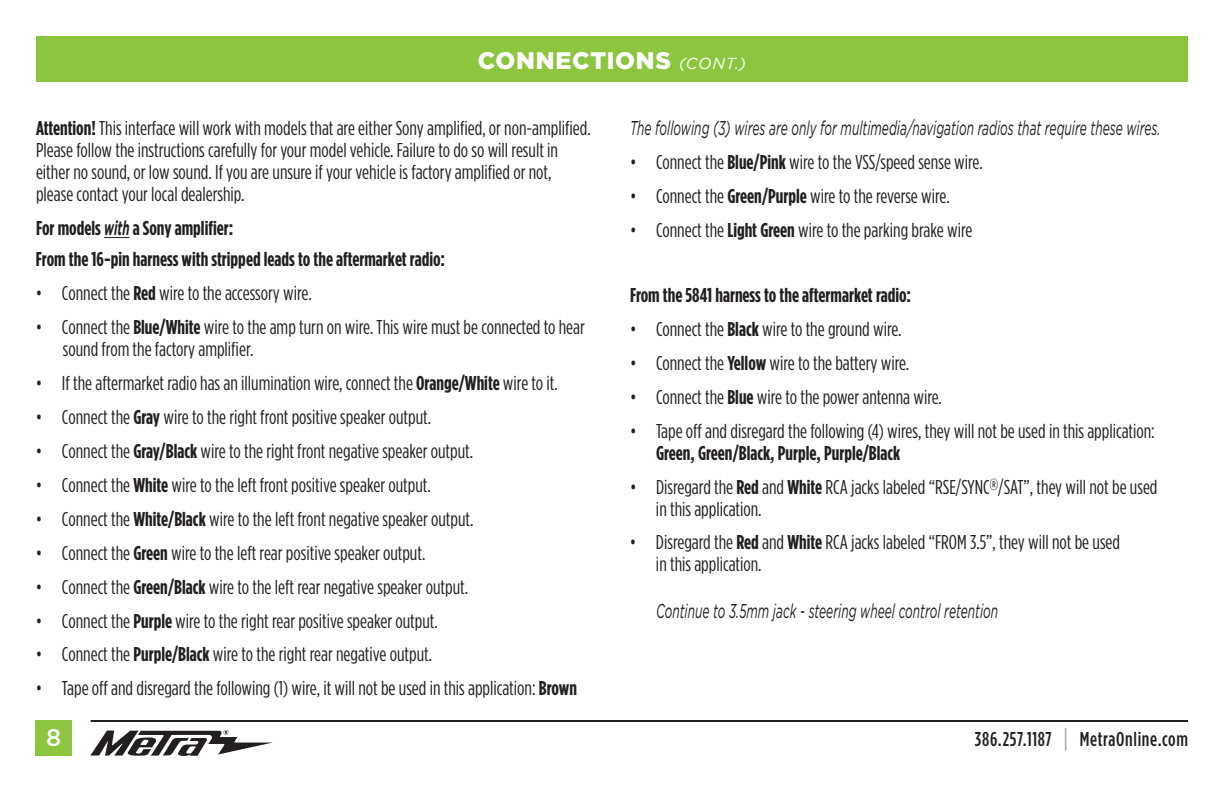
<style>
.page{position:relative;width:1224px;height:792px;background:#fff}
.page>*{position:absolute;margin:0;border:0;box-sizing:border-box;transform-origin:0 0}
.t1{font:900 24px "Gotham";letter-spacing:.03em;color:#fff}
.t2{font:500 24px "Gotham";color:#fff}
.t3{font:20px/22px "Gotham Condensed";color:#231f20}
.t4{font:700 20px/31px "Gotham Condensed";color:#231f20}
.t5{font:italic 20px "Gotham";color:#231f20;scale:.6 1}
.t6{font:500 20px "Gotham Condensed";letter-spacing:.03em;color:#231f20}
.s1{font-weight:400;font-style:italic;font-size:16px}
.s2{font-weight:700}
.s3{font-family:"Gotham";font-style:italic}
.s4{font-size:26px;color:#a8a9ad}
</style>
<div class="page">
<svg style="left:90px;top:730px;width:183px;height:26px"></svg>
<hr style="left:91px;top:720px;width:1097px;height:2px;background:#231f20">
<div style="left:36px;top:36px;width:1152px;height:45px;background:#8bc63e"></div>
<div style="left:35px;top:720px;width:37px;height:36px;background:#8bc63e"></div>
<svg style="left:104px;top:237px;width:26px;height:1px"></svg>
<p class="t1" style="left:478px;top:47px;width:270px">CONNECTIONS <span class="s1">(CONT.)</span></p>
<p class="t3" style="left:36px;top:117px;width:556px"><span class="s2">Attention!</span> This interface will work with models that are either Sony amplified, or non-amplified.<br>Please follow the instructions carefully for your model vehicle. Failure to do so will result in either no sound, or low sound. If you are unsure if your vehicle is factory amplified or not, please contact your local dealership.</p>
<p class="t4" style="left:36px;top:212px;width:411px">For models <span class="s3">with</span> a Sony amplifier:<br>From the 16-pin harness with stripped leads to the aftermarket radio:</p>
<p class="t3" style="left:36px;top:282px;width:277px">• Connect the <span class="s2">Red</span> wire to the accessory wire.</p>
<p class="t3" style="left:63px;top:316px;width:524px;text-indent:-27px">• Connect the <span class="s2">Blue/White</span> wire to the amp turn on wire. This wire must be connected to hear sound from the factory amplifier.</p>
<p class="t3" style="left:36px;top:371px;width:523px">• If the aftermarket radio has an illumination wire, connect the <span class="s2">Orange/White</span> wire to it.</p>
<p class="t3" style="left:36px;top:405px;width:397px">• Connect the <span class="s2">Gray</span> wire to the right front positive speaker output.</p>
<p class="t3" style="left:36px;top:439px;width:439px">• Connect the <span class="s2">Gray/Black</span> wire to the right front negative speaker output.</p>
<p class="t3" style="left:36px;top:473px;width:396px">• Connect the <span class="s2">White</span> wire to the left front positive speaker output.</p>
<p class="t3" style="left:36px;top:507px;width:439px">• Connect the <span class="s2">White/Black</span> wire to the left front negative speaker output.</p>
<p class="t3" style="left:36px;top:541px;width:391px">• Connect the <span class="s2">Green</span> wire to the left rear positive speaker output.</p>
<p class="t3" style="left:36px;top:575px;width:434px">• Connect the <span class="s2">Green/Black</span> wire to the left rear negative speaker output.</p>
<p class="t3" style="left:36px;top:609px;width:403px">• Connect the <span class="s2">Purple</span> wire to the right rear positive speaker output.</p>
<p class="t3" style="left:36px;top:643px;width:398px">• Connect the <span class="s2">Purple/Black</span> wire to the right rear negative output.</p>
<p class="t3" style="left:36px;top:677px;width:542px">• Tape off and disregard the following (1) wire, it will not be used in this application: <span class="s2">Brown</span></p>
<p class="t5" style="left:630px;top:117px;width:886px">The following (3) wires are only for multimedia/navigation radios that require these wires.</p>
<p class="t3" style="left:630px;top:151px;width:354px">• Connect the <span class="s2">Blue/Pink</span> wire to the VSS/speed sense wire.</p>
<p class="t3" style="left:630px;top:185px;width:321px">• Connect the <span class="s2">Green/Purple</span> wire to the reverse wire.</p>
<p class="t3" style="left:630px;top:219px;width:344px">• Connect the <span class="s2">Light Green</span> wire to the parking brake wire</p>
<p class="t4" style="left:630px;top:279px;width:283px">From the 5841 harness to the aftermarket radio:</p>
<p class="t3" style="left:630px;top:317px;width:273px">• Connect the <span class="s2">Black</span> wire to the ground wire.</p>
<p class="t3" style="left:630px;top:351px;width:281px">• Connect the <span class="s2">Yellow</span> wire to the battery wire.</p>
<p class="t3" style="left:630px;top:385px;width:314px">• Connect the <span class="s2">Blue</span> wire to the power antenna wire.</p>
<p class="t3" style="left:630px;top:419px;width:526px">• Tape off and disregard the following (4) wires, they will not be used in this application:</p>
<p class="t4" style="left:656px;top:437px;width:246px">Green, Green/Black, Purple, Purple/Black</p>
<p class="t3" style="left:656px;top:475px;width:503px;text-indent:-26px">• Disregard the <span class="s2">Red</span> and <span class="s2">White</span> RCA jacks labeled “RSE/SYNC<sup>®</sup>/SAT”, they will not be used in this application.</p>
<p class="t3" style="left:656px;top:531px;width:466px;text-indent:-26px">• Disregard the <span class="s2">Red</span> and <span class="s2">White</span> RCA jacks labeled “FROM 3.5”, they will not be used in this application.</p>
<p class="t5" style="left:656px;top:600px;width:572px">Continue to 3.5mm jack - steering wheel control retention</p>
<p class="t2" style="left:46px;top:724px;width:17px">8</p>
<p class="t6" style="left:975px;top:728px;width:215px">386.257.1187 <span class="s4">|</span> MetraOnline.com</p>
</div>
